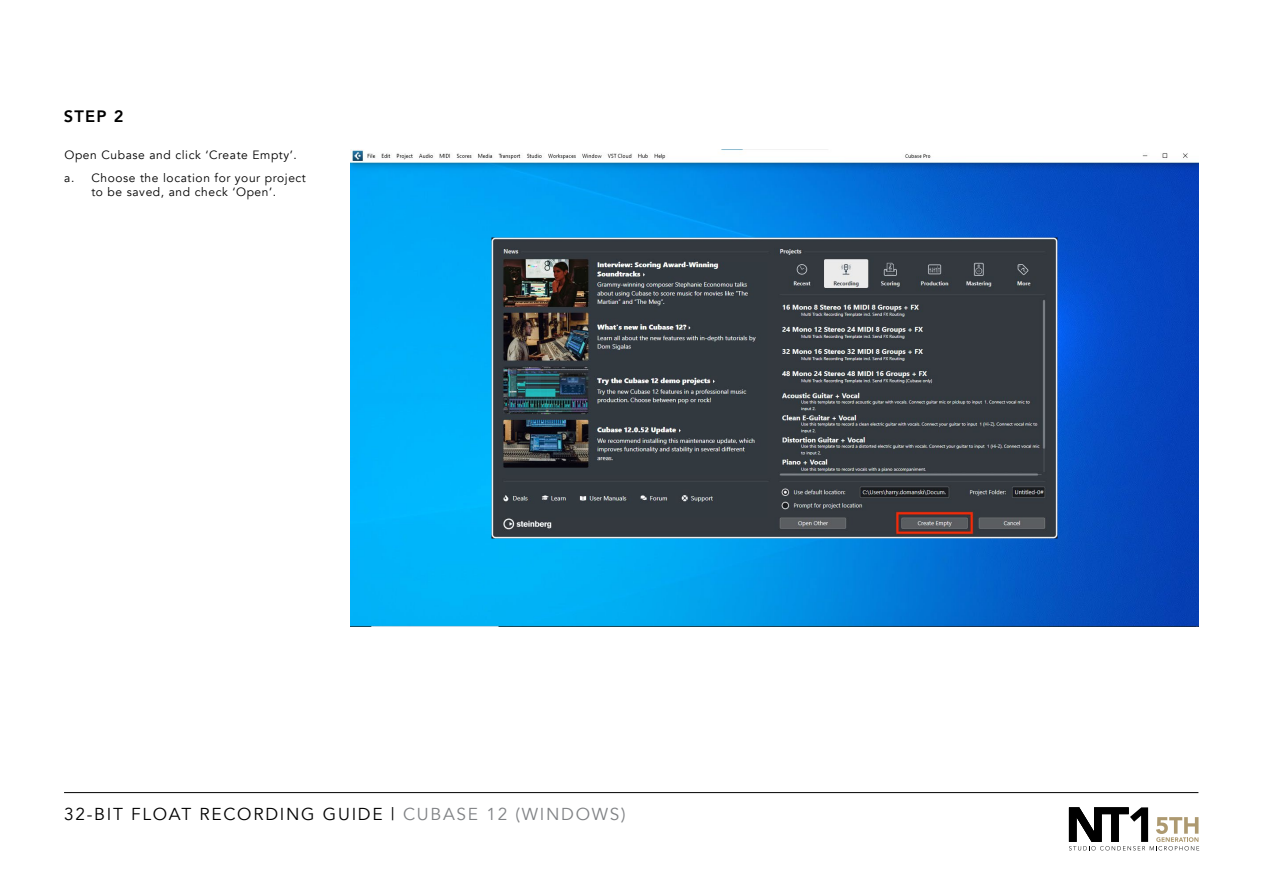
<style>
.page{position:relative;width:1263px;height:893px;background:#fff}
.page>*{position:absolute;margin:0;border:0;box-sizing:border-box;transform-origin:0 0}
.t1{font:17.25px "Avenir";letter-spacing:.1em;color:#000}
.t2{font:800 16.5px "Avenir";color:#000}
.t3{font:12px/23px "Avenir";letter-spacing:.05em;color:#000}
.s1{color:#808285}
</style>
<div class="page">
<hr style="left:64px;top:792px;width:1134px;height:1px;background:#000">
<svg style="left:1069px;top:807px;width:130px;height:43px"></svg>
<img style="left:350px;top:150px;width:848px;height:477px">
<h2 class="t2" style="left:64px;top:103px;width:61px">STEP 2</h2>
<p class="t3" style="left:64px;top:144px;width:243px">Open Cubase and click ‘Create Empty’. a. Choose the location for your project</p>
<p class="t3" style="left:91px;top:181px;width:186px">to be saved, and check ‘Open’.</p>
<h1 class="t1" style="left:64px;top:804px;width:563px">32-BIT FLOAT RECORDING GUIDE | <span class="s1">CUBASE 12 (WINDOWS)</span></h1>
</div>
